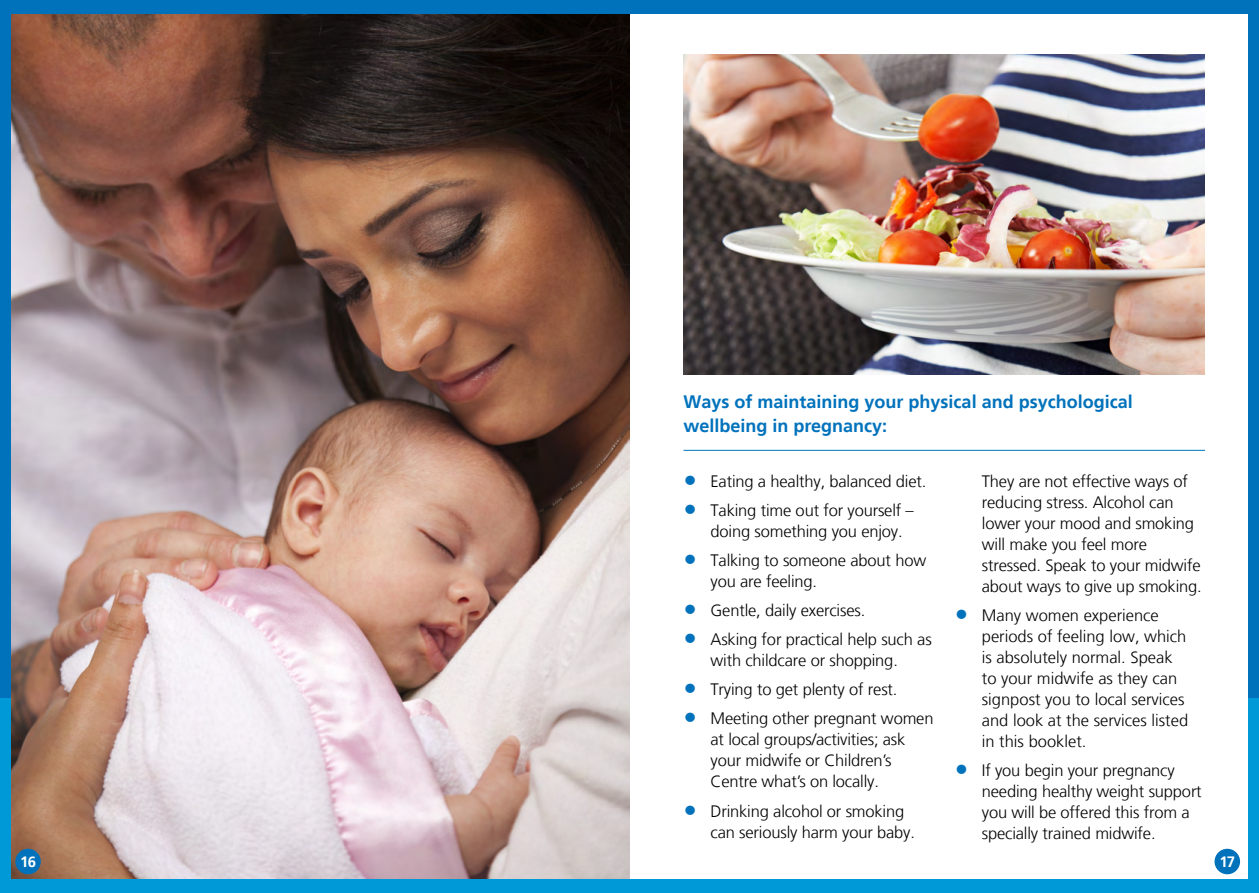
<style>
.page{position:relative;width:1259px;height:893px;background:#0099d8}
.page>*{position:absolute;margin:0;border:0;box-sizing:border-box;transform-origin:0 0}
.t1{font:700 18px/24px "Frutiger LT";color:#0072bc}
.t2{font:300 16.5px/21px "Frutiger LT";letter-spacing:-.01em;color:#000}
.t3{font:700 15px "Frutiger LT";color:#fff}
.s1{font-size:27px;color:#0072bc}
</style>
<div class="page">
<div style="left:0;top:0;width:1259px;height:698px;background:#0072bc"></div>
<div style="left:11px;top:14px;width:1236px;height:864px;background:#fff"></div>
<img style="left:11px;top:14px;width:618px;height:864px">
<img style="left:683px;top:54px;width:522px;height:321px">
<hr style="left:683px;top:450px;width:522px;height:1px;background:#0072bc">
<div style="left:15px;top:849px;width:26px;height:25px;background:#0072bc;border-radius:50%"></div>
<div style="left:1214px;top:849px;width:26px;height:25px;background:#0072bc;border-radius:50%"></div>
<p class="t1" style="left:683px;top:389px;width:451px">Ways of maintaining your physical and psychological wellbeing in pregnancy:</p>
<p class="t2" style="left:683px;top:471px;width:244px"><span class="s1">•</span> Eating a healthy, balanced diet.</p>
<p class="t2" style="left:710px;top:500px;width:205px;text-indent:-27px"><span class="s1">•</span> Taking time out for yourself – doing something you enjoy.</p>
<p class="t2" style="left:710px;top:550px;width:217px;text-indent:-27px"><span class="s1">•</span> Talking to someone about how you are feeling.</p>
<p class="t2" style="left:683px;top:600px;width:183px"><span class="s1">•</span> Gentle, daily exercises.</p>
<p class="t2" style="left:683px;top:629px;width:250px;text-align:center"><span class="s1">•</span> Asking for practical help such as with childcare or shopping.</p>
<p class="t2" style="left:683px;top:679px;width:215px"><span class="s1">•</span> Trying to get plenty of rest.</p>
<p class="t2" style="left:710px;top:708px;width:224px;text-indent:-27px"><span class="s1">•</span> Meeting other pregnant women at local groups/activities; ask your midwife or Children’s<br>Centre what’s on locally.</p>
<p class="t2" style="left:710px;top:800px;width:206px;text-indent:-27px"><span class="s1">•</span> Drinking alcohol or smoking can seriously harm your baby.</p>
<p class="t2" style="left:982px;top:471px;width:221px">They are not effective ways of reducing stress. Alcohol can lower your mood and smoking will make you feel more stressed. Speak to your midwife about ways to give up smoking.</p>
<p class="t2" style="left:982px;top:605px;width:208px;text-indent:-27px"><span class="s1">•</span> Many women experience periods of feeling low, which is absolutely normal. Speak to your midwife as they can signpost you to local services and look at the services listed in this booklet.</p>
<p class="t2" style="left:982px;top:760px;width:221px;text-indent:-27px"><span class="s1">•</span> If you begin your pregnancy needing healthy weight support you will be offered this from a specially trained midwife.</p>
<p class="t3" style="left:20px;top:853px;width:17px">16</p>
<p class="t3" style="left:1219px;top:853px;width:17px">17</p>
</div>
